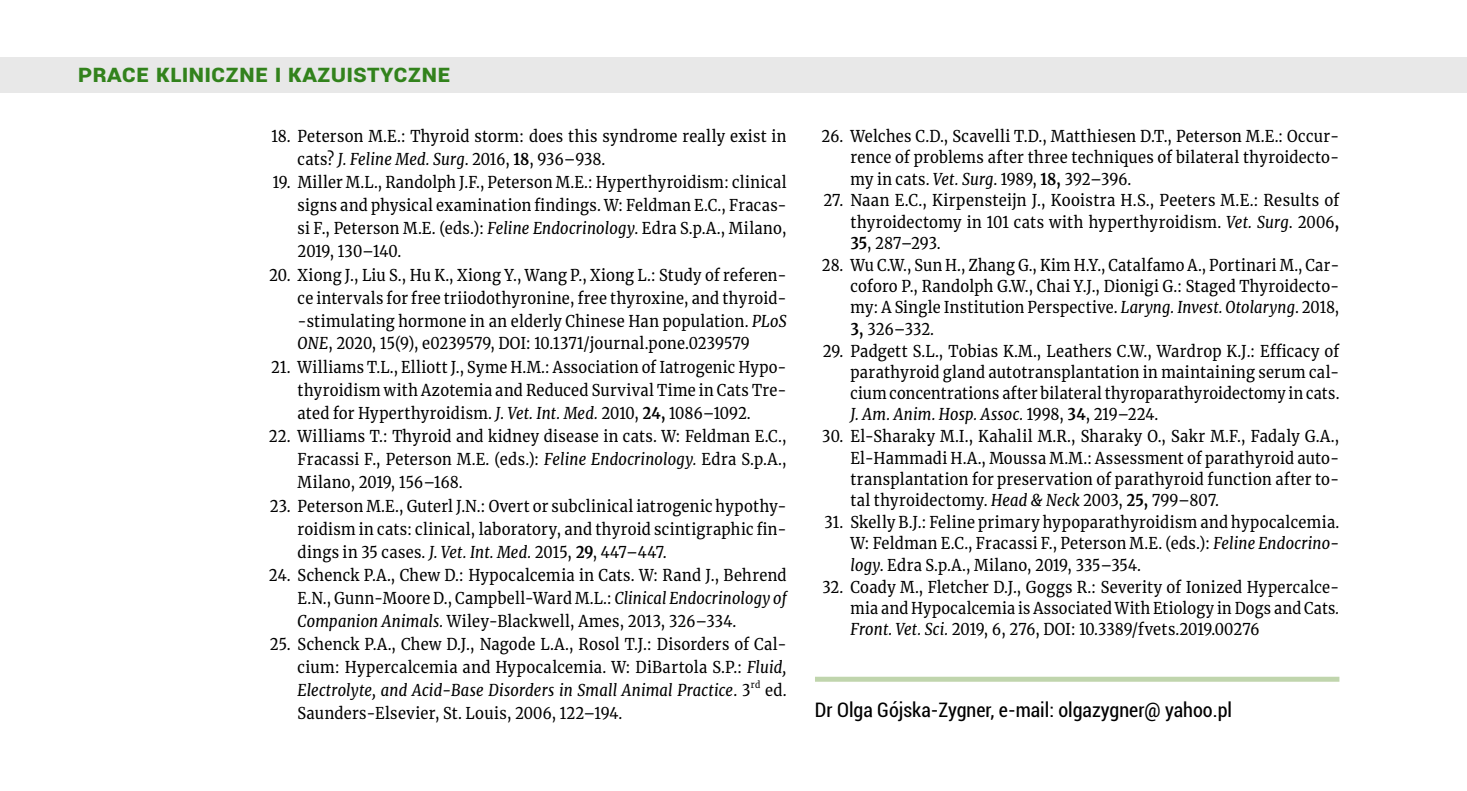
<style>
.page{position:relative;width:1467px;height:791px;background:#fff}
.page>*{position:absolute;margin:0;border:0;box-sizing:border-box;transform-origin:0 0}
.t1{font:700 25px "Roboto";color:#32821c}
.t2{font:condensed 20px "Roboto";color:#000}
.t3{font:16.25px/23px "Merriweather";letter-spacing:.02em;color:#000;text-align:justify;scale:.9 1}
.t4{font:16.25px/23px "Merriweather";letter-spacing:.02em;color:#000;text-align:justify;scale:.89 1}
.t5{font:16.25px/21.2px "Merriweather";letter-spacing:.02em;color:#000;text-align:justify;scale:.91 1}
.t6{font:9.5px "Merriweather";color:#000;scale:.9 1}
.s1{font-style:italic}
.s2{font-weight:700}
</style>
<div class="page">
<div style="left:815px;top:677px;width:524px;height:5px;background:#c0d5ad"></div>
<div style="left:0;top:58px;width:1467px;height:35px;background:#e8e8e8"></div>
<h1 class="t1" style="left:78px;top:56px;width:374px">Prace kliniczne i kazuistyczne</h1>
<p class="t3" style="left:298px;top:124px;width:545px;text-indent:-26px">18. Peterson M.E.: Thyroid storm: does this syndrome really exist in cats? <span class="s1">J. Feline Med. Surg</span>. 2016, <span class="s2">18</span>, 936–938.</p>
<p class="t4" style="left:298px;top:171px;width:551px;text-indent:-25px">19. Miller M.L., Randolph J.F., Peterson M.E.: Hyperthyroidism: clinical signs and physical examination findings. W: Feldman E.C., Fracas&shy;si F., Peterson M.E. (eds.): <span class="s1">Feline Endocrinology</span>. Edra S.p.A., Milano, 2019, 130–140.</p>
<p class="t3" style="left:298px;top:263px;width:545px;text-indent:-28px">20. Xiong J., Liu S., Hu K., Xiong Y., Wang P., Xiong L.: Study of referen&shy;ce intervals for free triiodothyronine, free thyroxine, and thyroid--stimulating hormone in an elderly Chinese Han population. <span class="s1">PLoS ONE</span>, 2020, 15(9), e0239579, DOI: 10.1371/journal.pone.0239579</p>
<p class="t4" style="left:298px;top:355px;width:551px;text-indent:-26px">21. Williams T.L., Elliott J., Syme H.M.: Association of Iatrogenic Hypo&shy;thyroidism with Azotemia and Reduced Survival Time in Cats Tre&shy;ated for Hyperthyroidism. <span class="s1">J. Vet. Int. Med.</span> 2010, <span class="s2">24,</span> 1086–1092.</p>
<p class="t3" style="left:298px;top:424px;width:545px;text-indent:-29px">22. Williams T.: Thyroid and kidney disease in cats. W: Feldman E.C., Fracassi F., Peterson M.E. (eds.): <span class="s1">Feline Endocrinology.</span> Edra S.p.A., Milano, 2019, 156–168.</p>
<p class="t3" style="left:298px;top:494px;width:545px;text-indent:-28px">23. Peterson M.E., Guterl J.N.: Overt or subclinical iatrogenic hypothy&shy;roidism in cats: clinical, laboratory, and thyroid scintigraphic fin&shy;dings in 35 cases. <span class="s1">J. Vet. Int. Med.</span> 2015, <span class="s2">29</span>, 447–447.</p>
<p class="t3" style="left:298px;top:563px;width:545px;text-indent:-29px">24. Schenck P.A., Chew D.: Hypocalcemia in Cats. W: Rand J., Behrend E.N., Gunn-Moore D., Campbell-Ward M.L.: <span class="s1">Clinical Endocrinology of Companion Animals.</span> Wiley-Blackwell, Ames, 2013, 326–334.</p>
<p class="t3" style="left:298px;top:633px;width:545px;text-indent:-28px">25. Schenck P.A., Chew D.J., Nagode L.A., Rosol T.J.: Disorders of Cal&shy;cium: Hypercalcemia and Hypocalcemia. W: DiBartola S.P.: <span class="s1">Fluid, Electrolyte, and Acid-Base Disorders in Small Animal Practice</span>. 3</p>
<p class="t6" style="left:751px;top:678px;width:12px">rd</p>
<p class="t3" style="left:765px;top:678px;width:26px">ed.</p>
<p class="t3" style="left:298px;top:701px;width:362px">Saunders-Elsevier, St. Louis, 2006, 122–194.</p>
<p class="t3" style="left:850px;top:125px;width:545px;line-height:21.2px;text-indent:-29px">26. Welches C.D., Scavelli T.D., Matthiesen D.T., Peterson M.E.: Occur&shy;rence of problems after three techniques of bilateral thyroidecto&shy;my in cats. <span class="s1">Vet. Surg</span>. 1989, <span class="s2">18,</span> 392–396.</p>
<p class="t5" style="left:850px;top:189px;width:539px;text-indent:-27px">27. Naan E.C., Kirpensteijn J., Kooistra H.S., Peeters M.E.: Results of thyroidectomy in 101 cats with hyperthyroidism. <span class="s1">Vet. Surg</span>. 2006<span class="s2">, 35</span>, 287–293.</p>
<p class="t4" style="left:850px;top:254px;width:551px;line-height:21.2px;text-indent:-29px">28. Wu C.W., Sun H., Zhang G., Kim H.Y., Catalfamo A., Portinari M., Car&shy;coforo P., Randolph G.W., Chai Y.J., Dionigi G.: Staged Thyroidecto&shy;my: A Single Institution Perspective. <span class="s1">Laryng. Invest. Otolaryng</span>. 2018, <span class="s2">3,</span> 326–332.</p>
<p class="t3" style="left:850px;top:340px;width:545px;line-height:21.2px;text-indent:-28px">29. Padgett S.L., Tobias K.M., Leathers C.W., Wardrop K.J.: Efficacy of parathyroid gland autotransplantation in maintaining serum cal&shy;cium concentrations after bilateral thyroparathyroidectomy in cats.<br><span class="s1">J. Am. Anim. Hosp. Assoc.</span> 1998, <span class="s2">34</span>, 219–224.</p>
<p class="t3" style="left:850px;top:425px;width:545px;line-height:21.2px;text-indent:-28px">30. El-Sharaky M.I., Kahalil M.R., Sharaky O., Sakr M.F., Fadaly G.A., El-Hammadi H.A., Moussa M.M.: Assessment of parathyroid auto&shy;transplantation for preservation of parathyroid function after to&shy;tal thyroidectomy. <span class="s1">Head &amp; Neck</span> 2003, <span class="s2">25,</span> 799–807.</p>
<p class="t3" style="left:850px;top:511px;width:545px;line-height:21.2px;text-indent:-26px">31. Skelly B.J.: Feline primary hypoparathyroidism and hypocalcemia.<br>W: Feldman E.C., Fracassi F., Peterson M.E. (eds.): <span class="s1">Feline Endocrino&shy;logy</span>. Edra S.p.A., Milano, 2019, 335–354.</p>
<p class="t3" style="left:850px;top:575px;width:545px;line-height:21.2px;text-indent:-28px">32. Coady M., Fletcher D.J., Goggs R.: Severity of Ionized Hypercalce&shy;mia and Hypocalcemia is Associated With Etiology in Dogs and Cats<span class="s1">.<br>Front. Vet. Sci.</span> 2019, 6, 276, DOI: 10.3389/fvets.2019.00276</p>
<p class="t2" style="left:815px;top:696px;width:419px">Dr Olga Gójska-Zygner, e-mail: olgazygner@ yahoo.pl</p>
</div>
